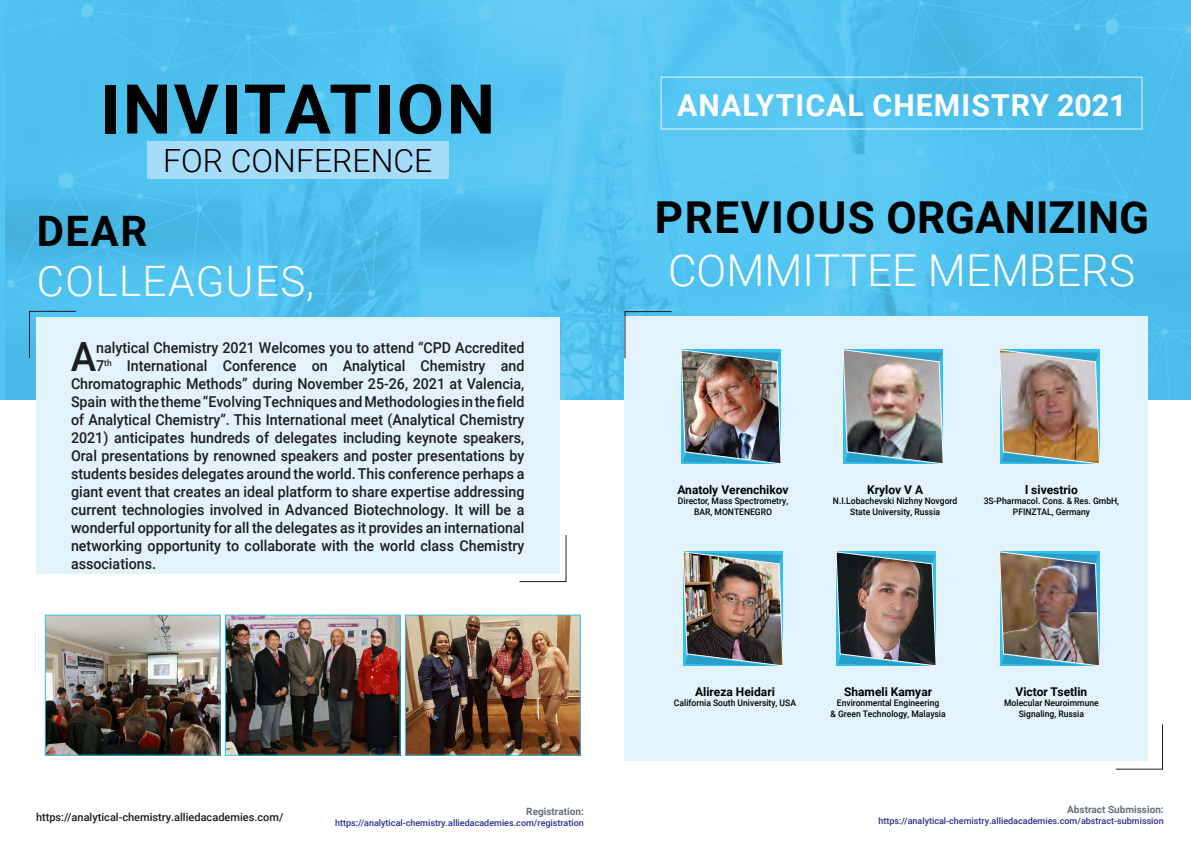
<style>
.page{position:relative;width:1191px;height:842px;background:#fff}
.page>*{position:absolute;margin:0;border:0;box-sizing:border-box;transform-origin:0 0}
.t1{font:700 68.7px "Roboto";letter-spacing:.035em;color:#000}
.t2{font:700 44px "Roboto";color:#000}
.t3{font:300 44px "Roboto";color:#fff}
.t4{font:300 42px "Roboto";letter-spacing:.035em;color:#fff}
.t5{font:700 42px "Roboto";color:#000}
.t6{font:500 40.3px "Roboto";color:#1d1d1f;scale:.95 1}
.t7{font:300 32px "Roboto";color:#000}
.t8{font:700 30.2px "Roboto";letter-spacing:.035em;color:#fff}
.t9{font:500 15px "Roboto";color:#1d1d1f;scale:.95 1}
.t10{font:700 12px "Roboto";color:#000}
.t11{font:500 11px "Roboto";color:#1d1d1f}
.t12{font:700 10px "Roboto";color:#637178}
.t13{font:500 9px/10.8px "Roboto";color:#000;text-align:center;scale:.95 1}
.t14{font:500 9px "Roboto";color:#2e3092}
</style>
<div class="page">
<img style="left:5px;top:0;width:1186px;height:399px">
<div style="left:36px;top:318px;width:523px;height:256px;background:#e2f3fc"></div>
<div style="left:624px;top:316px;width:524px;height:444px;background:#e2f3fc"></div>
<div style="left:147px;top:141px;width:301px;height:37px;background:#a6dcf7"></div>
<svg style="left:28px;top:310px;width:49px;height:49px"></svg>
<svg style="left:624px;top:311px;width:48px;height:48px"></svg>
<svg style="left:519px;top:534px;width:48px;height:49px"></svg>
<svg style="left:1115px;top:724px;width:48px;height:46px"></svg>
<img style="left:47px;top:617px;width:171px;height:137px">
<div style="left:45px;top:615px;width:175px;height:141px;border:1px solid #32c0f0"></div>
<img style="left:227px;top:617px;width:171px;height:137px">
<div style="left:225px;top:615px;width:175px;height:141px;border:1px solid #32c0f0"></div>
<img style="left:407px;top:617px;width:171px;height:137px">
<img style="left:682px;top:551px;width:102px;height:115px">
<img style="left:999px;top:551px;width:101px;height:116px">
<img style="left:681px;top:349px;width:101px;height:115px">
<img style="left:843px;top:349px;width:101px;height:115px">
<img style="left:836px;top:551px;width:101px;height:115px">
<img style="left:999px;top:349px;width:101px;height:115px">
<h1 class="t1" style="left:100px;top:61px;width:396px">INVITATION</h1>
<h3 class="t7" style="left:163px;top:138px;width:271px">FOR CONFERENCE</h3>
<h3 class="t5" style="left:37px;top:202px;width:112px">DEAR</h3>
<h3 class="t4" style="left:37px;top:252px;width:279px">COLLEAGUES,</h3>
<h3 class="t6" style="left:71px;top:328px;width:28px">A</h3>
<p class="t9" style="left:96px;top:337px;width:452px">nalytical Chemistry 2021 Welcomes you to attend “CPD Accredited</p>
<p class="t9" style="left:96px;top:355px;width:452px">7<sup>th</sup> International Conference on Analytical Chemistry and</p>
<p class="t9" style="left:71px;top:373px;width:479px">Chromatographic Methods” during November 25-26, 2021 at Valencia,</p>
<p class="t9" style="left:71px;top:391px;width:479px">Spain with the theme “Evolving Techniques and Methodologies in the field</p>
<p class="t9" style="left:71px;top:409px;width:479px">of Analytical Chemistry”. This International meet (Analytical Chemistry</p>
<p class="t9" style="left:71px;top:427px;width:479px">2021) anticipates hundreds of delegates including keynote speakers,</p>
<p class="t9" style="left:71px;top:445px;width:479px">Oral presentations by renowned speakers and poster presentations by</p>
<p class="t9" style="left:71px;top:463px;width:479px">students besides delegates around the world. This conference perhaps a</p>
<p class="t9" style="left:71px;top:481px;width:479px">giant event that creates an ideal platform to share expertise addressing</p>
<p class="t9" style="left:71px;top:499px;width:479px">current technologies involved in Advanced Biotechnology. It will be a</p>
<p class="t9" style="left:71px;top:517px;width:479px">wonderful opportunity for all the delegates as it provides an international</p>
<p class="t9" style="left:71px;top:535px;width:479px">networking opportunity to collaborate with the world class Chemistry</p>
<p class="t9" style="left:71px;top:553px;width:91px">associations.</p>
<p class="t11" style="left:36px;top:810px;width:249px">https://analytical-chemistry.alliedacademies.com/</p>
<p class="t12" style="left:526px;top:804px;width:59px">Registration:</p>
<p class="t14" style="left:335px;top:816px;width:250px">https://analytical-chemistry.alliedacademies.com/registration</p>
<h3 class="t8" style="left:677px;top:84px;width:451px">ANALYTICAL CHEMISTRY 2021</h3>
<h2 class="t2" style="left:655px;top:187px;width:496px">PREVIOUS ORGANIZING</h2>
<h2 class="t3" style="left:668px;top:240px;width:469px">COMMITTEE MEMBERS</h2>
<p class="t10" style="left:677px;top:481px;width:113px">Anatoly Verenchikov</p>
<p class="t13" style="left:678px;top:495px;width:118px">Director, Mass Spectrometry,<br>BAR, MONTENEGRO</p>
<p class="t10" style="left:867px;top:481px;width:57px">Krylov V A</p>
<p class="t13" style="left:833px;top:495px;width:132px">N.I.Lobachevski Nizhny Novgord<br>State University, Russia</p>
<p class="t10" style="left:1025px;top:481px;width:54px">l sivestrio</p>
<p class="t13" style="left:983px;top:495px;width:144px">3S-Pharmacol. Cons. &amp; Res. GmbH,<br>PFINZTAL, Germany</p>
<p class="t10" style="left:695px;top:683px;width:81px">Alireza Heidari</p>
<p class="t13" style="left:674px;top:697px;width:130px">California South University, USA</p>
<p class="t10" style="left:844px;top:683px;width:90px">Shameli Kamyar</p>
<p class="t13" style="left:830px;top:697px;width:123px">Environmental Engineering<br>&amp; Green Technology, Malaysia</p>
<p class="t10" style="left:1015px;top:683px;width:73px">Victor Tsetlin</p>
<p class="t13" style="left:1004px;top:697px;width:101px">Molecular Neuroimmune<br>Signaling, Russia</p>
<p class="t12" style="left:1067px;top:803px;width:98px">Abstract Submission:</p>
<p class="t14" style="left:878px;top:815px;width:287px">https://analytical-chemistry.alliedacademies.com/abstract-submission</p>
</div>
